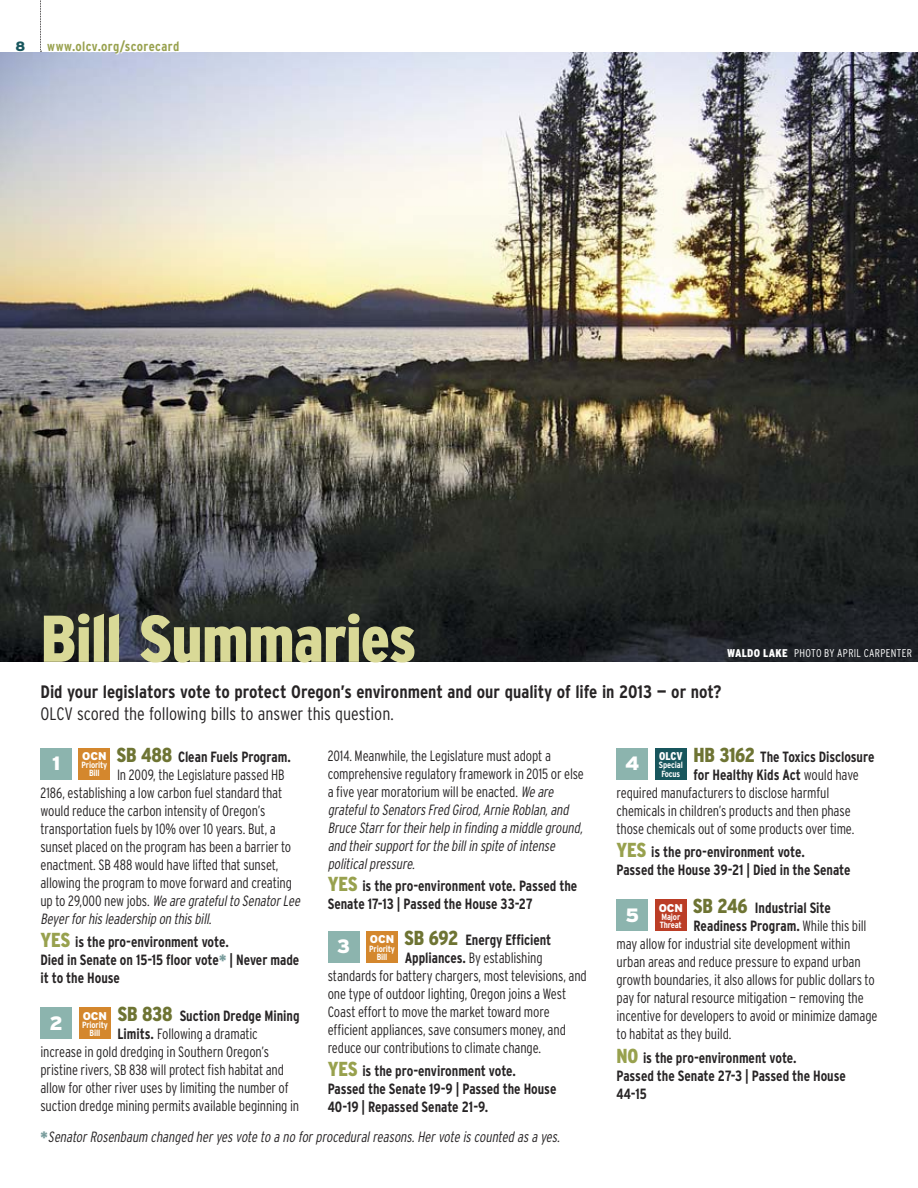
<style>
.page{position:relative;width:918px;height:1188px;background:#fff}
.page>*{position:absolute;margin:0;border:0;box-sizing:border-box;transform-origin:0 0}
.t1{font:900 condensed 66px "Interstate";letter-spacing:-.015em;color:#d9d997}
.t2{font:900 19.35px "Interstate";color:#fff}
.t3{font:700 condensed 18px "Interstate";letter-spacing:-.005em;color:#272425}
.t4{font:300 condensed 18px "Interstate";letter-spacing:-.01em;color:#272425}
.t5{font:300 condensed 14.85px "Interstate";letter-spacing:-.01em;color:#272425;scale:.95 1}
.t6{font:700 condensed 14.85px/18px "Interstate";letter-spacing:-.005em;color:#272425;scale:.95 1}
.t7{font:italic 300 condensed 14.85px/18px "Interstate";color:#272425;scale:.95 1}
.t8{font:700 condensed 13.5px "Interstate";letter-spacing:.025em;color:#98a14e}
.t9{font:900 13.5px "Interstate";color:#18565d}
.t10{font:300 condensed 11.25px "Interstate";color:#fff}
.t11{font:900 11.25px "Interstate";color:#fff}
.t12{font:900 condensed 11.25px "Interstate";color:#fff}
.t13{font:700 condensed 9px/8.2px "Interstate";letter-spacing:-.015em;color:#fff;text-align:center}
.s1{font-weight:900}
.s2{font-weight:900;font-size:20.25px;color:#6e7433}
.s3{font-weight:300}
.s4{font-weight:900;font-size:20.25px;color:#98a14e}
.s5{font-style:normal}
.s6{font-weight:900;font-size:16.5px;color:#769a9a}
.s7{font-weight:700}
.s8{font-weight:900;font-style:normal;font-size:16.5px;color:#769a9a}
</style>
<div class="page">
<svg style="left:40px;top:0;width:1px;height:52px"></svg>
<img style="left:0;top:53px;width:918px;height:609px">
<div style="left:616px;top:748px;width:32px;height:32px;background:#8cb4ae"></div>
<div style="left:655px;top:748px;width:32px;height:32px;background:#18565d"></div>
<div style="left:616px;top:899px;width:32px;height:32px;background:#8cb4ae"></div>
<div style="left:655px;top:899px;width:32px;height:32px;background:#bb3d26"></div>
<div style="left:328px;top:931px;width:31px;height:32px;background:#8cb4ae"></div>
<div style="left:366px;top:931px;width:32px;height:32px;background:#d4872d"></div>
<div style="left:40px;top:748px;width:32px;height:32px;background:#8cb4ae"></div>
<div style="left:79px;top:748px;width:31px;height:32px;background:#d4872d"></div>
<div style="left:40px;top:1007px;width:32px;height:32px;background:#8cb4ae"></div>
<div style="left:79px;top:1007px;width:32px;height:32px;background:#d4872d"></div>
<svg style="left:48px;top:52px;width:131px;height:3px"></svg>
<p class="t9" style="left:15px;top:39px;width:11px">8</p>
<p class="t8" style="left:47px;top:39px;width:134px">www.olcv.org/scorecard</p>
<h1 class="t1" style="left:40px;top:602px;width:377px">Bill Summaries</h1>
<p class="t3" style="left:40px;top:681px;width:683px">Did your legislators vote to protect Oregon’s environment and our quality of life in 2013 — or not?</p>
<p class="t4" style="left:41px;top:704px;width:355px">OLCV scored the following bills to answer this question.</p>
<h2 class="t2" style="left:52px;top:752px;width:10px">1</h2>
<p class="t12" style="left:727px;top:647px;width:22px">waldo</p>
<p class="t10" style="left:763px;top:646px;width:38px"><span class="s1">lake</span> photo</p>
<p class="t10" style="left:824px;top:646px;width:19px">by april</p>
<p class="t10" style="left:864px;top:646px;width:7px">carpenter</p>
<p class="t6" style="left:694px;top:747px;width:192px"><span class="s2">HB 3162</span> The Toxics Disclosure</p>
<p class="t6" style="left:694px;top:765px;width:176px">for Healthy Kids Act <span class="s3">would have</span></p>
<p class="t5" style="left:617px;top:784px;width:226px">required manufacturers to disclose harmful</p>
<p class="t5" style="left:617px;top:802px;width:248px">chemicals in children’s products and then phase</p>
<p class="t5" style="left:617px;top:820px;width:252px">those chemicals out of some products over time.</p>
<p class="t6" style="left:616px;top:843px;width:248px"><span class="s4">YES</span> is the pro-environment vote.<br>Passed the House 39-21 | Died in the Senate</p>
<h2 class="t2" style="left:626px;top:904px;width:15px">5</h2>
<p class="t6" style="left:117px;top:747px;width:185px"><span class="s2">SB 488</span> Clean Fuels Program.</p>
<p class="t5" style="left:117px;top:766px;width:178px">In 2009, the Legislature passed HB</p>
<p class="t5" style="left:40px;top:784px;width:256px">2186, establishing a low carbon fuel standard that</p>
<p class="t5" style="left:40px;top:802px;width:238px">would reduce the carbon intensity of Oregon’s</p>
<p class="t5" style="left:40px;top:820px;width:249px">transportation fuels by 10% over 10 years. But, a</p>
<p class="t5" style="left:40px;top:838px;width:265px">sunset placed on the program has been a barrier to</p>
<p class="t5" style="left:40px;top:856px;width:252px">enactment. SB 488 would have lifted that sunset,</p>
<p class="t5" style="left:40px;top:874px;width:266px">allowing the program to move forward and creating</p>
<p class="t7" style="left:40px;top:891px;width:278px"><span class="s5">u p t o 2 9 , 0 0 0 n e w j o b s .</span> We are gratefulto SenatorLee</p>
<p class="t7" style="left:40px;top:909px;width:185px">Beyerforhisleadership on thisbill.</p>
<p class="t6" style="left:40px;top:933px;width:274px"><span class="s4">YES</span> is the pro-environment vote.<br>Died in Senate on 15-15 floor vote<span class="s6">*</span> | Never made it to the House</p>
<h2 class="t2" style="left:50px;top:1012px;width:15px">2</h2>
<p class="t7" style="left:328px;top:746px;width:273px"><span class="s5">2014. Meanwhile, the Legislature must adopt a comprehensive regulatory framework in 2015 or else a five year moratorium will be enacted.</span> We are gratefulto SenatorsFred Girod,Arnie Roblan,and Bruce Starrfortheirhelp in finding a middle ground, and theirsupportforthe billin spite ofintense politicalpressure.</p>
<p class="t6" style="left:328px;top:877px;width:264px"><span class="s4">YES</span> is the pro-environment vote. Passed the<br>Senate 17-13 | Passed the House 33-27</p>
<h2 class="t2" style="left:337px;top:935px;width:15px">3</h2>
<p class="t12" style="left:659px;top:750px;width:25px">OLCV</p>
<p class="t13" style="left:659px;top:761px;width:25px;text-align:left">Special<br>Focus</p>
<p class="t11" style="left:82px;top:749px;width:9px">OCN</p>
<p class="t13" style="left:82px;top:761px;width:27px">Priority<br>Bill</p>
<h2 class="t2" style="left:625px;top:752px;width:16px">4</h2>
<p class="t6" style="left:693px;top:899px;width:147px"><span class="s2">SB 246</span> Industrial Site</p>
<p class="t6" style="left:694px;top:917px;width:184px">Readiness Program. <span class="s3">While this bill</span></p>
<p class="t5" style="left:617px;top:936px;width:248px">may allow for industrial site development within</p>
<p class="t5" style="left:617px;top:954px;width:259px">urban areas and reduce pressure to expand urban</p>
<p class="t5" style="left:617px;top:972px;width:273px">growth boundaries, it also allows for public dollars to</p>
<p class="t5" style="left:617px;top:990px;width:262px">pay for natural resource mitigation — removing the</p>
<p class="t5" style="left:617px;top:1008px;width:276px">incentive for developers to avoid or minimize damage</p>
<p class="t5" style="left:617px;top:1026px;width:123px">to habitat as they build.</p>
<p class="t6" style="left:616px;top:1048px;width:243px"><span class="s4">NO</span> is the pro-environment vote.<br>Passed the Senate 27-3 | Passed the House<br>44-15</p>
<p class="t11" style="left:659px;top:901px;width:9px">OCN</p>
<p class="t13" style="left:660px;top:913px;width:23px;text-align:left">Major<br>Threat</p>
<p class="t6" style="left:404px;top:931px;width:156px"><span class="s2">SB 692</span> Energy Efficient</p>
<p class="t5" style="left:405px;top:949px;width:147px"><span class="s7">Appliances.</span> By establishing</p>
<p class="t5" style="left:328px;top:967px;width:274px">standards for battery chargers, most televisions, and</p>
<p class="t5" style="left:328px;top:985px;width:253px">one type of outdoor lighting, Oregon joins a West</p>
<p class="t5" style="left:328px;top:1003px;width:235px">Coast effort to move the market toward more</p>
<p class="t5" style="left:328px;top:1021px;width:252px">efficient appliances, save consumers money, and</p>
<p class="t5" style="left:328px;top:1039px;width:226px">reduce our contributions to climate change.</p>
<p class="t6" style="left:328px;top:1062px;width:242px"><span class="s4">YES</span> is the pro-environment vote.<br>Passed the Senate 19-9 | Passed the House<br>40-19 | Repassed Senate 21-9.</p>
<p class="t11" style="left:370px;top:933px;width:9px">OCN</p>
<p class="t13" style="left:369px;top:944px;width:27px">Priority<br>Bill</p>
<p class="t6" style="left:118px;top:1007px;width:193px"><span class="s2">SB 838</span> Suction Dredge Mining</p>
<p class="t5" style="left:118px;top:1026px;width:149px"><span class="s7">Limits.</span> Following a dramatic</p>
<p class="t5" style="left:41px;top:1044px;width:242px">increase in gold dredging in Southern Oregon’s</p>
<p class="t5" style="left:41px;top:1062px;width:258px">pristine rivers, SB 838 will protect fish habitat and</p>
<p class="t5" style="left:41px;top:1080px;width:263px">allow for other river uses by limiting the number of</p>
<p class="t5" style="left:41px;top:1098px;width:274px">suction dredge mining permits available beginning in</p>
<p class="t11" style="left:83px;top:1009px;width:9px">OCN</p>
<p class="t13" style="left:82px;top:1021px;width:27px">Priority<br>Bill</p>
<p class="t7" style="left:40px;top:1128px;width:551px"><span class="s8">*</span> SenatorRosenbaum changed heryesvote to a no forproceduralreasons.Hervote iscounted asa yes.</p>
</div>
